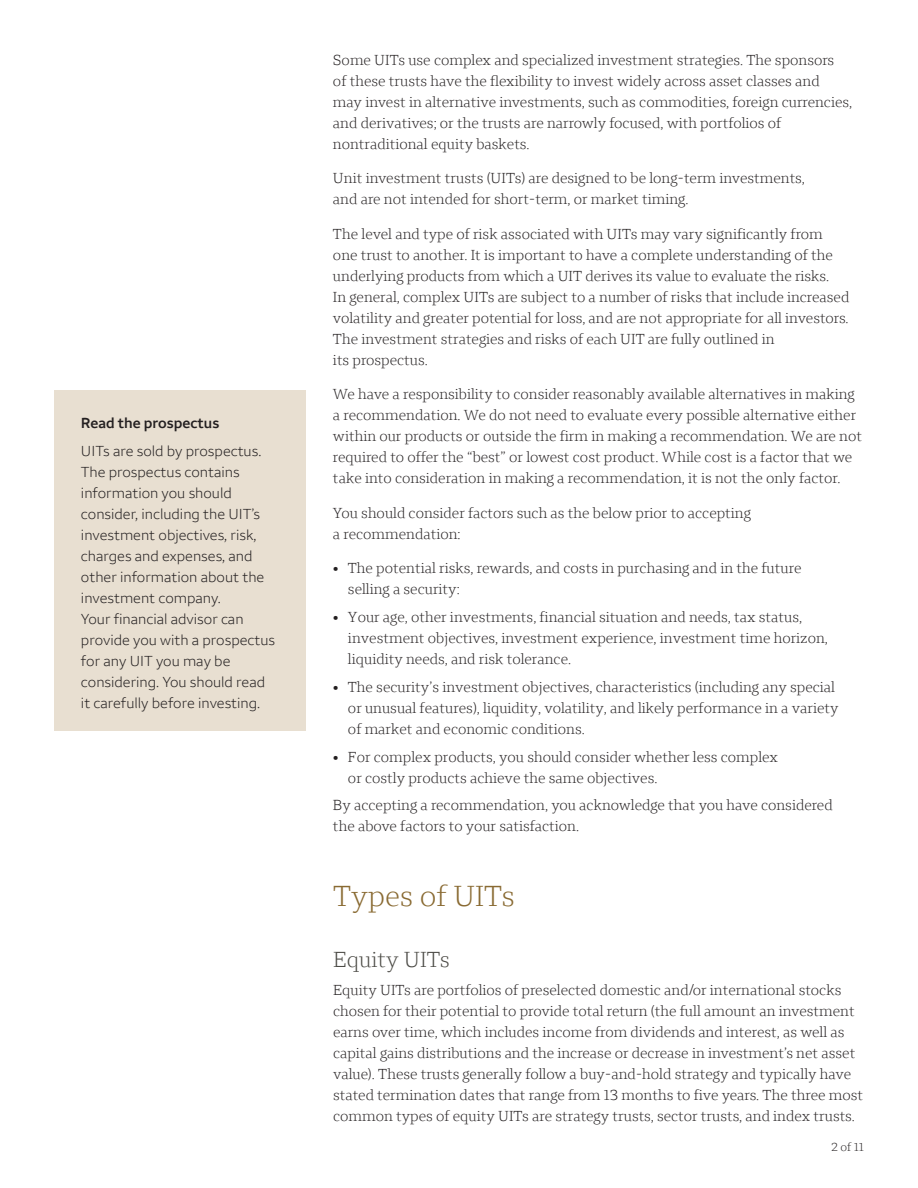
<style>
.page{position:relative;width:918px;height:1188px;background:#fff}
.page>*{position:absolute;margin:0;border:0;box-sizing:border-box;transform-origin:0 0}
.t1{font:300 30px "Wells Fargo Serif";color:#896a32}
.t2{font:300 22.5px "Wells Fargo Serif";color:#4c4b46}
.t3{font:300 15px/21px "Wells Fargo Serif";color:#231f20}
.t4{font:300 15px/21px "Wells Fargo Sans";color:#231f20}
.t5{font:600 15px "Wells Fargo Sans";color:#231f20}
.t6{font:300 12px "Wells Fargo Serif";color:#231f20}
.s1{font-family:"Wells Fargo Sans";font-weight:400}
</style>
<div class="page">
<div style="left:54px;top:390px;width:252px;height:341px;background:#e8dfd1"></div>
<p class="t5" style="left:81px;top:414px;width:140px">Read the prospectus</p>
<p class="t4" style="left:81px;top:440px;width:196px">UITs are sold by prospectus.<br>The prospectus contains information you should consider, including the UIT’s investment objectives, risk, charges and expenses, and other information about the investment company.<br>Your financial advisor can provide you with a prospectus for any UIT you may be considering. You should read it carefully before investing.</p>
<p class="t3" style="left:333px;top:49px;width:521px">Some UITs use complex and specialized investment strategies. The sponsors<br>of these trusts have the flexibility to invest widely across asset classes and may invest in alternative investments, such as commodities, foreign currencies, and derivatives; or the trusts are narrowly focused, with portfolios of nontraditional equity baskets.</p>
<p class="t3" style="left:333px;top:168px;width:473px">Unit investment trusts (UITs) are designed to be long-term investments, and are not intended for short-term, or market timing.</p>
<p class="t3" style="left:333px;top:223px;width:518px">The level and type of risk associated with UITs may vary significantly from one trust to another. It is important to have a complete understanding of the underlying products from which a UIT derives its value to evaluate the risks.<br>In general, complex UITs are subject to a number of risks that include increased volatility and greater potential for loss, and are not appropriate for all investors.<br>The investment strategies and risks of each UIT are fully outlined in<br>its prospectus.</p>
<p class="t3" style="left:333px;top:384px;width:531px">We have a responsibility to consider reasonably available alternatives in making a recommendation. We do not need to evaluate every possible alternative either within our products or outside the firm in making a recommendation. We are not required to offer the “best” or lowest cost product. While cost is a factor that we take into consideration in making a recommendation, it is not the only factor.</p>
<p class="t3" style="left:333px;top:502px;width:419px">You should consider factors such as the below prior to accepting a recommendation:</p>
<p class="t3" style="left:348px;top:558px;width:455px;text-indent:-15px"><span class="s1">•</span> The potential risks, rewards, and costs in purchasing and in the future selling a security:</p>
<p class="t3" style="left:348px;top:606px;width:481px;text-indent:-15px"><span class="s1">•</span> Your age, other investments, financial situation and needs, tax status, investment objectives, investment experience, investment time horizon, liquidity needs, and risk tolerance.</p>
<p class="t3" style="left:348px;top:676px;width:492px;text-indent:-15px"><span class="s1">•</span> The security’s investment objectives, characteristics (including any special or unusual features), liquidity, volatility, and likely performance in a variety of market and economic conditions.</p>
<p class="t3" style="left:348px;top:746px;width:432px;text-indent:-15px"><span class="s1">•</span> For complex products, you should consider whether less complex or costly products achieve the same objectives.</p>
<p class="t3" style="left:333px;top:795px;width:501px">By accepting a recommendation, you acknowledge that you have considered the above factors to your satisfaction.</p>
<h2 class="t1" style="left:333px;top:878px;width:183px">Types of UITs</h2>
<h3 class="t2" style="left:333px;top:946px;width:118px">Equity UITs</h3>
<p class="t3" style="left:333px;top:979px;width:532px">Equity UITs are portfolios of preselected domestic and/or international stocks chosen for their potential to provide total return (the full amount an investment earns over time, which includes income from dividends and interest, as well as capital gains distributions and the increase or decrease in investment’s net asset value). These trusts generally follow a buy-and-hold strategy and typically have stated termination dates that range from 13 months to five years. The three most common types of equity UITs are strategy trusts, sector trusts, and index trusts.</p>
<p class="t6" style="left:831px;top:1140px;width:34px">2 of 11</p>
</div>
